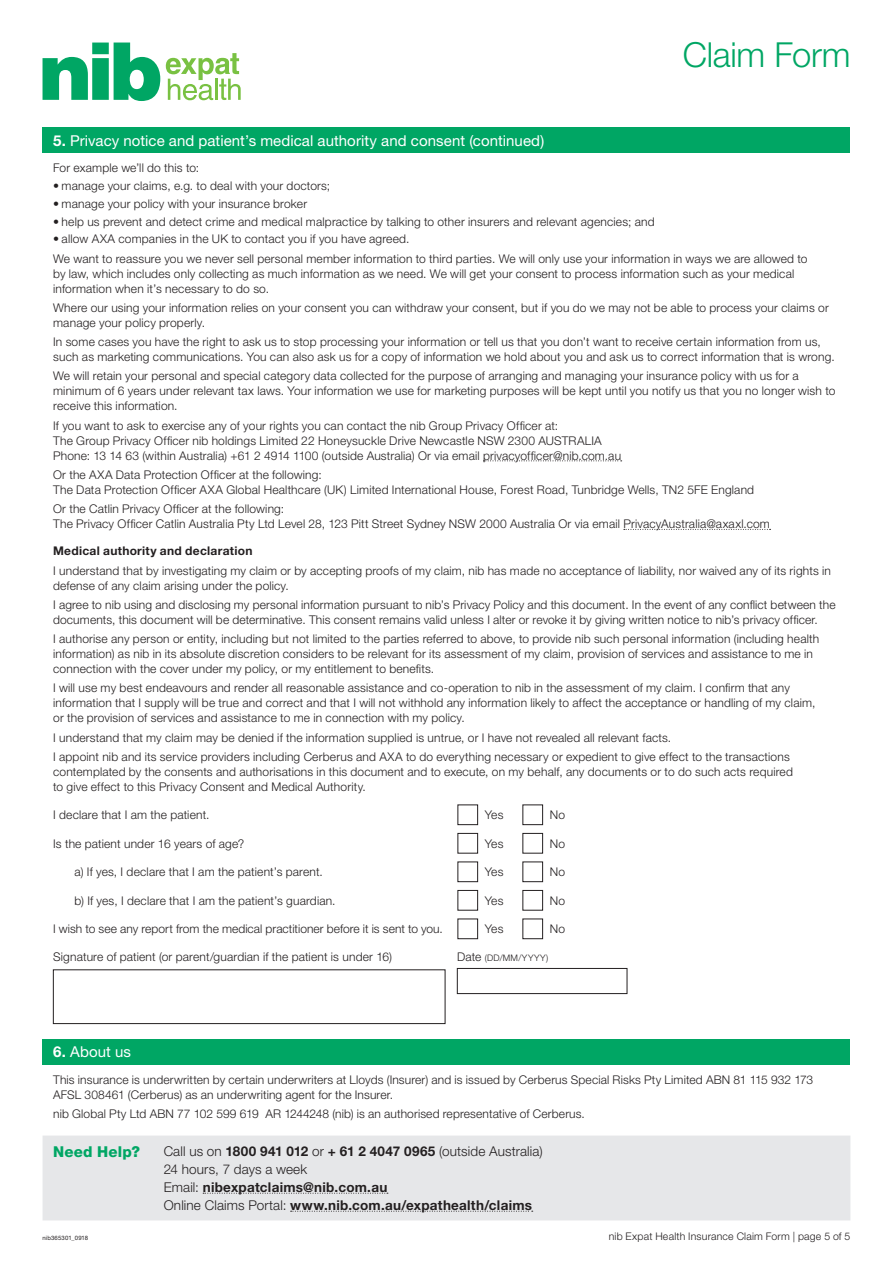
<style>
.page{position:relative;width:893px;height:1263px;background:#fff}
.page>*{position:absolute;margin:0;border:0;box-sizing:border-box;transform-origin:0 0}
.t1{font:300 34.5px "Helvetica Neue LT Pro";letter-spacing:-.01em;color:#00a664}
.t2{font:15px "Helvetica Neue LT Pro";letter-spacing:.005em;color:#fff}
.t3{font:800 15px "Helvetica Neue LT Pro";letter-spacing:.01em;color:#00a664}
.t4{font:700 13.5px/18px "Helvetica Neue LT Pro";letter-spacing:.02em;color:#231f20}
.t5{font:300 12px/15px "Helvetica Neue LT Pro";letter-spacing:.015em;color:#231f20}
.t6{font:700 12px "Helvetica Neue LT Pro";letter-spacing:.025em;color:#231f20}
.t7{font:300 10.5px "Helvetica Neue LT Pro";letter-spacing:.02em;color:#231f20}
.t8{font:300 9px "Helvetica Neue LT Pro";letter-spacing:.065em;color:#231f20}
.t9{font:6px "Helvetica Neue LT Pro";letter-spacing:.025em;color:#231f20}
.s1{font-weight:700}
.s2{font-size:12px}
.s3{font-weight:300}
</style>
<div class="page">
<svg style="left:166px;top:53px;width:75px;height:47px"></svg>
<svg style="left:43px;top:43px;width:117px;height:58px"></svg>
<div style="left:43px;top:128px;width:807px;height:25px;background:#00a664"></div>
<div style="left:43px;top:1039px;width:807px;height:25px;background:#00a664"></div>
<svg style="left:483px;top:460px;width:139px;height:1px"></svg>
<svg style="left:624px;top:529px;width:147px;height:1px"></svg>
<div style="left:458px;top:805px;width:20px;height:20px;border:1px solid #231f20"></div>
<div style="left:523px;top:805px;width:20px;height:20px;border:1px solid #231f20"></div>
<div style="left:458px;top:833px;width:20px;height:20px;border:1px solid #231f20"></div>
<div style="left:523px;top:833px;width:20px;height:20px;border:1px solid #231f20"></div>
<div style="left:458px;top:862px;width:20px;height:20px;border:1px solid #231f20"></div>
<div style="left:523px;top:862px;width:20px;height:20px;border:1px solid #231f20"></div>
<div style="left:458px;top:890px;width:20px;height:20px;border:1px solid #231f20"></div>
<div style="left:523px;top:890px;width:20px;height:20px;border:1px solid #231f20"></div>
<div style="left:458px;top:919px;width:20px;height:20px;border:1px solid #231f20"></div>
<div style="left:523px;top:919px;width:20px;height:20px;border:1px solid #231f20"></div>
<div style="left:53px;top:970px;width:392px;height:54px;border:1px solid #231f20"></div>
<div style="left:457px;top:968px;width:170px;height:26px;border:1px solid #231f20"></div>
<div style="left:43px;top:1135px;width:807px;height:85px;background:#e6e7e9"></div>
<svg style="left:203px;top:1193px;width:185px;height:1px"></svg>
<svg style="left:291px;top:1211px;width:242px;height:1px"></svg>
<p class="t2" style="left:53px;top:131px;width:493px"><span class="s1">5.</span> Privacy notice and patient’s medical authority and consent (continued)</p>
<h1 class="t1" style="left:683px;top:34px;width:169px">Claim Form</h1>
<p class="t5" style="left:53px;top:160px;width:147px">For example we’ll do this to:</p>
<p class="t5" style="left:53px;top:178px;width:278px">• manage your claims, e.g. to deal with your doctors;</p>
<p class="t5" style="left:53px;top:196px;width:255px">• manage your policy with your insurance broker</p>
<p class="t5" style="left:53px;top:214px;width:603px">• help us prevent and detect crime and medical malpractice by talking to other insurers and relevant agencies; and</p>
<p class="t5" style="left:53px;top:229px;width:756px;line-height:19.2px">• allow AXA companies in the UK to contact you if you have agreed.<br>We want to reassure you we never sell personal member information to third parties. We will only use your information in ways we are allowed to</p>
<p class="t5" style="left:53px;top:266px;width:743px">by law, which includes only collecting as much information as we need. We will get your consent to process information such as your medical information when it’s necessary to do so.</p>
<p class="t5" style="left:53px;top:300px;width:777px">Where our using your information relies on your consent you can withdraw your consent, but if you do we may not be able to process your claims or manage your policy properly.</p>
<p class="t5" style="left:53px;top:334px;width:783px">In some cases you have the right to ask us to stop processing your information or tell us that you don’t want to receive certain information from us, such as marketing communications. You can also ask us for a copy of information we hold about you and ask us to correct information that is wrong.</p>
<p class="t5" style="left:53px;top:368px;width:784px">We will retain your personal and special category data collected for the purpose of arranging and managing your insurance policy with us for a minimum of 6 years under relevant tax laws. Your information we use for marketing purposes will be kept until you notify us that you no longer wish to receive this information.</p>
<p class="t5" style="left:53px;top:418px;width:569px">If you want to ask to exercise any of your rights you can contact the nib Group Privacy Officer at:<br>The Group Privacy Officer nib holdings Limited 22 Honeysuckle Drive Newcastle NSW 2300 AUSTRALIA<br>Phone: 13 14 63 (within Australia) +61 2 4914 1100 (outside Australia) Or via email privacyofficer@nib.com.au</p>
<p class="t5" style="left:53px;top:467px;width:702px">Or the AXA Data Protection Officer at the following:<br>The Data Protection Officer AXA Global Healthcare (UK) Limited International House, Forest Road, Tunbridge Wells, TN2 5FE England</p>
<p class="t5" style="left:53px;top:501px;width:718px">Or the Catlin Privacy Officer at the following:<br>The Privacy Officer Catlin Australia Pty Ltd Level 28, 123 Pitt Street Sydney NSW 2000 Australia Or via email PrivacyAustralia@axaxl.com</p>
<p class="t6" style="left:53px;top:543px;width:201px">Medical authority and declaration</p>
<p class="t5" style="left:53px;top:562px;width:779px">I understand that by investigating my claim or by accepting proofs of my claim, nib has made no acceptance of liability, nor waived any of its rights in defense of any claim arising under the policy.</p>
<p class="t5" style="left:53px;top:597px;width:784px">I agree to nib using and disclosing my personal information pursuant to nib’s Privacy Policy and this document. In the event of any conflict between the documents, this document will be determinative. This consent remains valid unless I alter or revoke it by giving written notice to nib’s privacy officer.</p>
<p class="t5" style="left:53px;top:631px;width:768px">I authorise any person or entity, including but not limited to the parties referred to above, to provide nib such personal information (including health information) as nib in its absolute discretion considers to be relevant for its assessment of my claim, provision of services and assistance to me in connection with the cover under my policy, or my entitlement to benefits.</p>
<p class="t5" style="left:53px;top:680px;width:764px">I will use my best endeavours and render all reasonable assistance and co-operation to nib in the assessment of my claim. I confirm that any information that I supply will be true and correct and that I will not withhold any information likely to affect the acceptance or handling of my claim, or the provision of services and assistance to me in connection with my policy.</p>
<p class="t5" style="left:53px;top:727px;width:738px;line-height:19.2px">I understand that my claim may be denied if the information supplied is untrue, or I have not revealed all relevant facts.<br>I appoint nib and its service providers including Cerberus and AXA to do everything necessary or expedient to give effect to the transactions</p>
<p class="t5" style="left:53px;top:764px;width:741px">contemplated by the consents and authorisations in this document and to execute, on my behalf, any documents or to do such acts required to give effect to this Privacy Consent and Medical Authority.</p>
<p class="t5" style="left:53px;top:807px;width:158px">I declare that I am the patient.</p>
<p class="t5" style="left:485px;top:807px;width:20px">Yes</p>
<p class="t5" style="left:550px;top:807px;width:17px">No</p>
<p class="t5" style="left:53px;top:836px;width:193px">Is the patient under 16 years of age?</p>
<p class="t5" style="left:485px;top:835px;width:20px">Yes</p>
<p class="t5" style="left:550px;top:835px;width:17px">No</p>
<p class="t5" style="left:74px;top:864px;width:250px">a) If yes, I declare that I am the patient’s parent.</p>
<p class="t5" style="left:485px;top:864px;width:20px">Yes</p>
<p class="t5" style="left:550px;top:864px;width:17px">No</p>
<p class="t5" style="left:74px;top:893px;width:263px">b) If yes, I declare that I am the patient’s guardian.</p>
<p class="t5" style="left:485px;top:892px;width:20px">Yes</p>
<p class="t5" style="left:550px;top:892px;width:17px">No</p>
<p class="t5" style="left:53px;top:921px;width:391px">I wish to see any report from the medical practitioner before it is sent to you.</p>
<p class="t5" style="left:485px;top:921px;width:20px">Yes</p>
<p class="t5" style="left:550px;top:921px;width:17px">No</p>
<p class="t5" style="left:53px;top:949px;width:340px">Signature of patient (or parent/guardian if the patient is under 16)</p>
<p class="t8" style="left:457px;top:952px;width:93px"><span class="s2">Date</span> (DD/MM/YYYY)</p>
<p class="t2" style="left:53px;top:1042px;width:79px"><span class="s1">6.</span> About us</p>
<p class="t5" style="left:53px;top:1072px;width:761px">This insurance is underwritten by certain underwriters at Lloyds (Insurer) and is issued by Cerberus Special Risks Pty Limited ABN 81 115 932 173<br>AFSL 308461 (Cerberus) as an underwriting agent for the Insurer.</p>
<p class="t5" style="left:53px;top:1106px;width:533px">nib Global Pty Ltd ABN 77 102 599 619 AR 1244248 (nib) is an authorised representative of Cerberus.</p>
<p class="t3" style="left:53px;top:1143px;width:88px">Need Help?</p>
<p class="t4" style="left:164px;top:1141px;width:380px"><span class="s3">Call us on</span> 1800 941 012 <span class="s3">or</span> + 61 2 4047 0965 <span class="s3">(outside Australia)<br>24 hours, 7 days a week<br>Email:</span> nibexpatclaims@nib.com.au<br><span class="s3">Online Claims Portal:</span> www.nib.com.au/expathealth/claims</p>
<p class="t9" style="left:43px;top:1234px;width:47px">nib365301_0918</p>
<p class="t7" style="left:609px;top:1230px;width:243px">nib Expat Health Insurance Claim Form | page 5 of 5</p>
</div>
